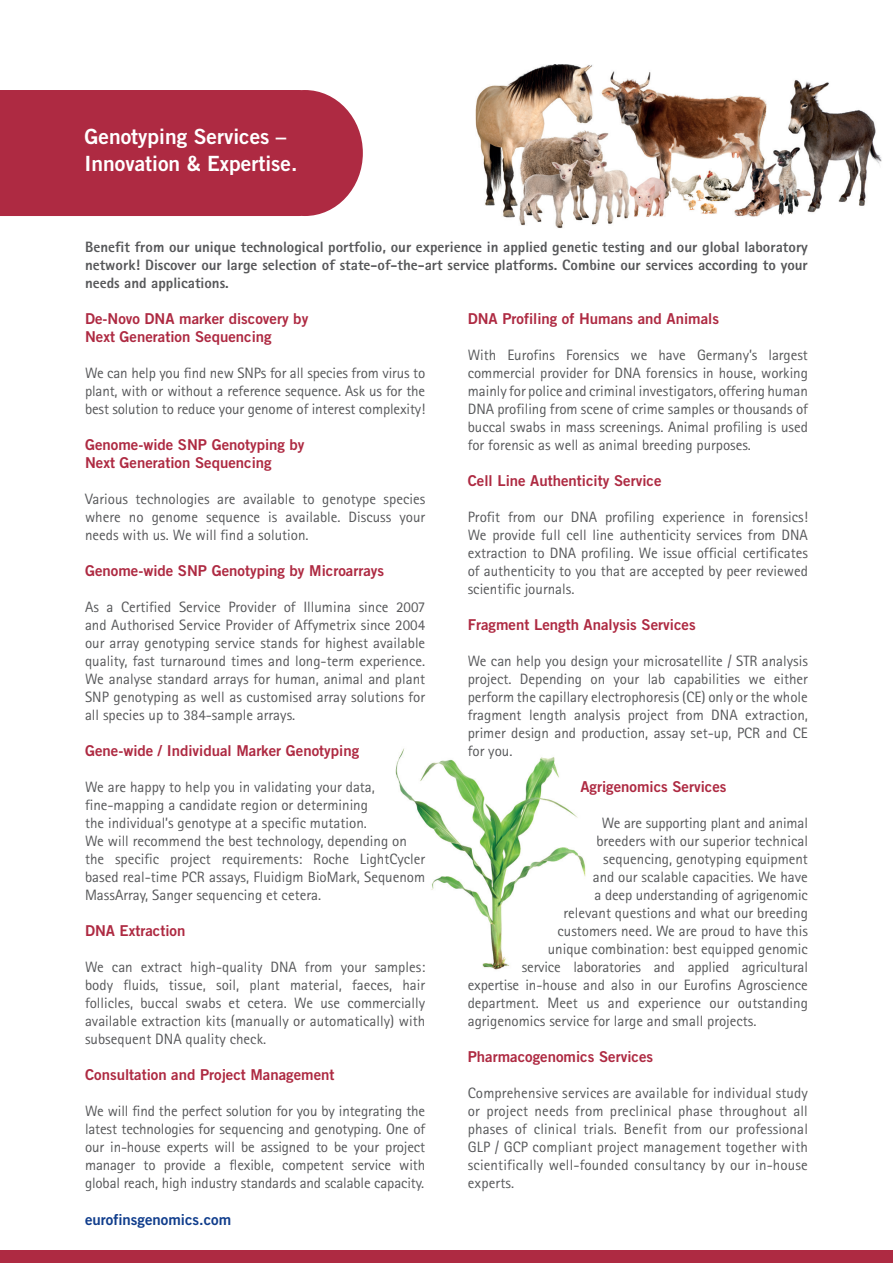
<style>
.page{position:relative;width:893px;height:1263px;background:#fff}
.page>*{position:absolute;margin:0;border:0;box-sizing:border-box;transform-origin:0 0}
.t1{font:21px/27px "Trade Gothic Bold Two";color:#fff}
.t2{font:15px/18px "Rotis Sans Serif";color:#57585a;text-align:justify}
.t3{font:15px/18px "Trade Gothic Bold Two";color:#ae2a42}
.t4{font:800 15px/18px "Rotis Sans Serif";color:#57585a;text-align:justify}
.t5{font:15px "Trade Gothic Bold Two";color:#103d8c}
</style>
<div class="page">
<img style="left:395px;top:748px;width:191px;height:222px">
<div style="left:0;top:90px;width:363px;height:126px;background:#ae2a42"></div>
<div style="left:0;top:1250px;width:893px;height:13px;background:#ae2a42"></div>
<img style="left:475px;top:64px;width:407px;height:165px">
<h1 class="t1" style="left:85px;top:122px;width:214px">Genotyping Services –<br>Innovation &amp; Expertise.</h1>
<p class="t4" style="left:85px;top:238px;width:724px">Benefit from our unique technological portfolio, our experience in applied genetic testing and our global laboratory network! Discover our large selection of state-of-the-art service platforms. Combine our services according to your needs and applications.</p>
<p class="t3" style="left:85px;top:309px;width:225px">De-Novo DNA marker discovery by<br>Next Generation Sequencing</p>
<p class="t2" style="left:85px;top:364px;width:342px">We can help you find new SNPs for all species from virus to plant, with or without a reference sequence. Ask us for the best solution to reduce your genome of interest complexity!</p>
<p class="t3" style="left:85px;top:435px;width:221px">Genome-wide SNP Genotyping by<br>Next Generation Sequencing</p>
<p class="t2" style="left:85px;top:490px;width:342px">Various technologies are available to genotype species where no genome sequence is available. Discuss your needs with us. We will find a solution.</p>
<p class="t3" style="left:85px;top:561px;width:301px">Genome-wide SNP Genotyping by Microarrays</p>
<p class="t2" style="left:85px;top:598px;width:342px">As a Certified Service Provider of Illumina since 2007 and Authorised Service Provider of Affymetrix since 2004 our array genotyping service stands for highest available quality, fast turnaround times and long-term experience.<br>We analyse standard arrays for human, animal and plant SNP genotyping as well as customised array solutions for all species up to 384-sample arrays.</p>
<p class="t3" style="left:85px;top:741px;width:276px">Gene-wide / Individual Marker Genotyping</p>
<p class="t2" style="left:85px;top:778px;width:342px;text-align:left">We are happy to help you in validating your data, fine-mapping a candidate region or determining<br>the individual’s genotype at a specific mutation.<br>We will recommend the best technology, depending on the specific project requirements: Roche LightCycler based real-time PCR assays, Fluidigm BioMark, Sequenom MassArray, Sanger sequencing et cetera.</p>
<p class="t3" style="left:85px;top:921px;width:102px">DNA Extraction</p>
<p class="t2" style="left:85px;top:958px;width:342px">We can extract high-quality DNA from your samples: body fluids, tissue, soil, plant material, faeces, hair follicles, buccal swabs et cetera. We use commercially available extraction kits (manually or automatically) with subsequent DNA quality check.</p>
<p class="t3" style="left:85px;top:1065px;width:251px">Consultation and Project Management</p>
<p class="t2" style="left:85px;top:1102px;width:342px">We will find the perfect solution for you by integrating the latest technologies for sequencing and genotyping. One of our in-house experts will be assigned to be your project manager to provide a flexible, competent service with global reach, high industry standards and scalable capacity.</p>
<p class="t3" style="left:468px;top:309px;width:253px">DNA Profiling of Humans and Animals</p>
<p class="t2" style="left:468px;top:346px;width:342px">With Eurofins Forensics we have Germany’s largest commercial provider for DNA forensics in house, working mainly for police and criminal investigators, offering human DNA profiling from scene of crime samples or thousands of buccal swabs in mass screenings. Animal profiling is used for forensic as well as animal breeding purposes.</p>
<p class="t3" style="left:468px;top:471px;width:195px">Cell Line Authenticity Service</p>
<p class="t2" style="left:468px;top:508px;width:342px">Profit from our DNA profiling experience in forensics!<br>We provide full cell line authenticity services from DNA extraction to DNA profiling. We issue official certificates of authenticity to you that are accepted by peer reviewed scientific journals.</p>
<p class="t3" style="left:468px;top:615px;width:229px">Fragment Length Analysis Services</p>
<p class="t2" style="left:468px;top:652px;width:342px">We can help you design your microsatellite / STR analysis project. Depending on your lab capabilities we either perform the capillary electrophoresis (CE) only or the whole fragment length analysis project from DNA extraction, primer design and production, assay set-up, PCR and CE for you.</p>
<p class="t3" style="left:580px;top:777px;width:148px">Agrigenomics Services</p>
<p class="t2" style="left:602px;top:814px;width:208px">We are supporting plant and animal</p>
<p class="t2" style="left:596px;top:832px;width:213px">breeders with our superior technical</p>
<p class="t2" style="left:603px;top:850px;width:206px">sequencing, genotyping equipment</p>
<p class="t2" style="left:593px;top:868px;width:217px">and our scalable capacities. We have</p>
<p class="t2" style="left:594px;top:886px;width:215px">a deep understanding of agrigenomic</p>
<p class="t2" style="left:564px;top:904px;width:246px">relevant questions and what our breeding</p>
<p class="t2" style="left:557px;top:922px;width:252px">customers need. We are proud to have this</p>
<p class="t2" style="left:548px;top:940px;width:262px">unique combination: best equipped genomic</p>
<p class="t2" style="left:522px;top:958px;width:288px">service laboratories and applied agricultural</p>
<p class="t2" style="left:468px;top:976px;width:342px">expertise in-house and also in our Eurofins Agroscience</p>
<p class="t2" style="left:468px;top:994px;width:342px">department. Meet us and experience our outstanding</p>
<p class="t2" style="left:468px;top:1012px;width:290px">agrigenomics service for large and small projects.</p>
<p class="t3" style="left:468px;top:1047px;width:187px">Pharmacogenomics Services</p>
<p class="t2" style="left:468px;top:1084px;width:342px">Comprehensive services are available for individual study or project needs from preclinical phase throughout all phases of clinical trials. Benefit from our professional GLP / GCP compliant project management together with scientifically well-founded consultancy by our in-house experts.</p>
<p class="t5" style="left:85px;top:1210px;width:148px">eurofinsgenomics.com</p>
</div>
